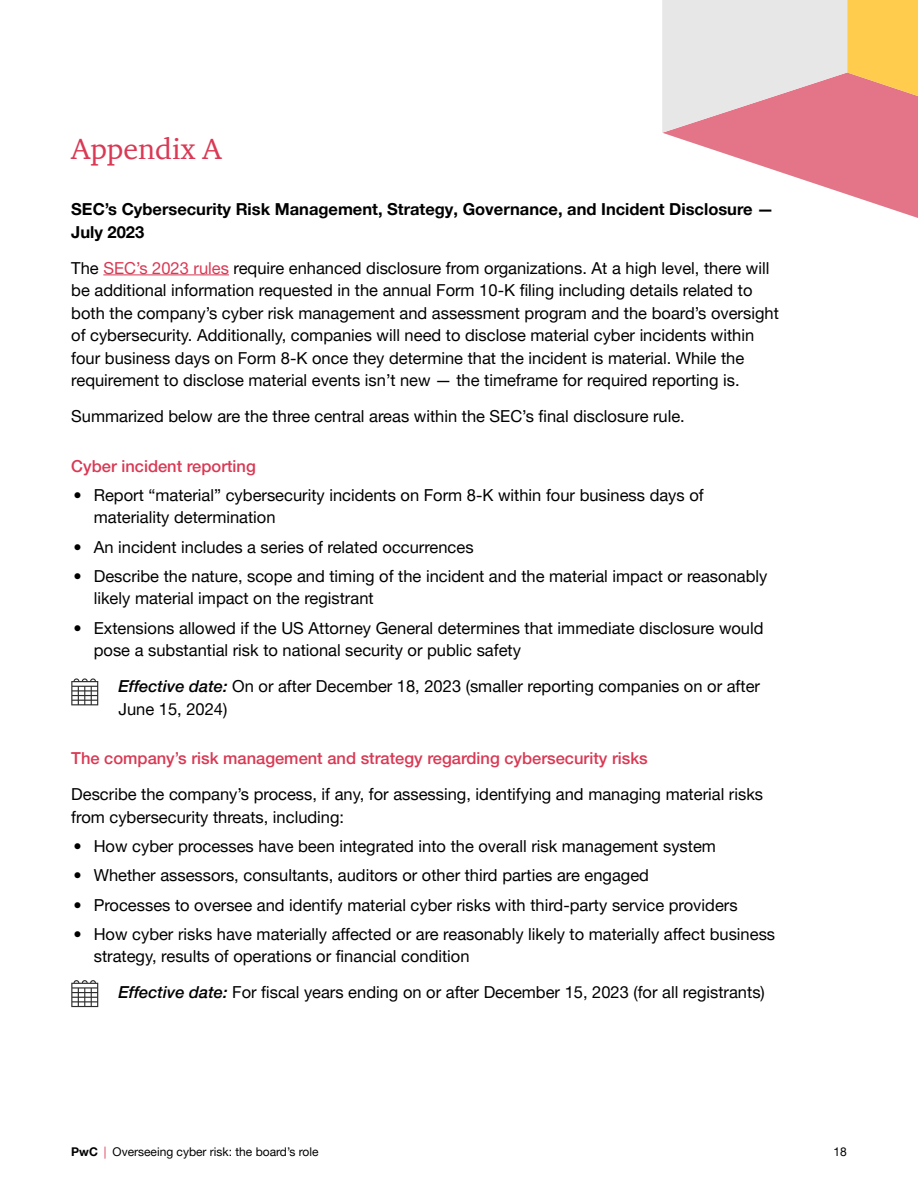
<style>
.page{position:relative;width:918px;height:1188px;background:#fff}
.page>*{position:absolute;margin:0;border:0;box-sizing:border-box;transform-origin:0 0}
.t1{font:30px "ITC Charter Com";color:#d93954}
.t2{font:16.5px/22.5px "Helvetica Neue LT Pro";color:#000}
.t3{font:500 16.5px "Helvetica Neue LT Pro";color:#d93954}
.t4{font:700 16.5px/22.5px "Helvetica Neue LT Pro";color:#000}
.t5{font:12px "Helvetica Neue LT Pro";color:#000}
.s1{color:#d93954}
.s2{font-weight:500;font-style:italic}
.s3{font-weight:700}
</style>
<div class="page">
<hr style="left:103px;top:274px;width:126px;height:1px;background:#d93954">
<svg style="left:662px;top:0;width:256px;height:218px"></svg>
<svg style="left:71px;top:980px;width:27px;height:27px"></svg>
<svg style="left:71px;top:678px;width:27px;height:27px"></svg>
<h1 class="t1" style="left:71px;top:130px;width:152px">Appendix A</h1>
<p class="t4" style="left:71px;top:198px;width:704px">SEC’s Cybersecurity Risk Management, Strategy, Governance, and Incident Disclosure —<br>July 2023</p>
<p class="t2" style="left:71px;top:256px;width:709px">The <span class="s1">SEC’s 2023 rules</span> require enhanced disclosure from organizations. At a high level, there will be additional information requested in the annual Form 10-K filing including details related to both the company’s cyber risk management and assessment program and the board’s oversight of cybersecurity. Additionally, companies will need to disclose material cyber incidents within four business days on Form 8-K once they determine that the incident is material. While the requirement to disclose material events isn’t new — the timeframe for required reporting is.</p>
<p class="t2" style="left:71px;top:405px;width:615px">Summarized below are the three central areas within the SEC’s final disclosure rule.</p>
<p class="t3" style="left:71px;top:456px;width:186px">Cyber incident reporting</p>
<p class="t2" style="left:94px;top:483px;width:611px;text-indent:-20px">• Report “material” cybersecurity incidents on Form 8-K within four business days of materiality determination</p>
<p class="t2" style="left:74px;top:535px;width:402px">• An incident includes a series of related occurrences</p>
<p class="t2" style="left:94px;top:564px;width:675px;text-indent:-20px">• Describe the nature, scope and timing of the incident and the material impact or reasonably likely material impact on the registrant</p>
<p class="t2" style="left:94px;top:616px;width:671px;text-indent:-20px">• Extensions allowed if the US Attorney General determines that immediate disclosure would pose a substantial risk to national security or public safety</p>
<p class="t2" style="left:119px;top:675px;width:643px"><span class="s2">Effective date:</span> On or after December 18, 2023 (smaller reporting companies on or after<br>June 15, 2024)</p>
<p class="t3" style="left:71px;top:748px;width:578px">The company’s risk management and strategy regarding cybersecurity risks</p>
<p class="t2" style="left:71px;top:783px;width:693px">Describe the company’s process, if any, for assessing, identifying and managing material risks from cybersecurity threats, including:</p>
<p class="t2" style="left:74px;top:834px;width:644px">• How cyber processes have been integrated into the overall risk management system</p>
<p class="t2" style="left:74px;top:864px;width:577px">• Whether assessors, consultants, auditors or other third parties are engaged</p>
<p class="t2" style="left:74px;top:893px;width:666px">• Processes to oversee and identify material cyber risks with third-party service providers</p>
<p class="t2" style="left:94px;top:922px;width:683px;text-indent:-20px">• How cyber risks have materially affected or are reasonably likely to materially affect business strategy, results of operations or financial condition</p>
<p class="t2" style="left:118px;top:981px;width:648px"><span class="s2">Effective date:</span> For fiscal years ending on or after December 15, 2023 (for all registrants)</p>
<p class="t5" style="left:71px;top:1144px;width:249px"><span class="s3">PwC</span> <span class="s1">|</span> Overseeing cyber risk: the board’s role</p>
<p class="t5" style="left:833px;top:1144px;width:15px">18</p>
</div>
